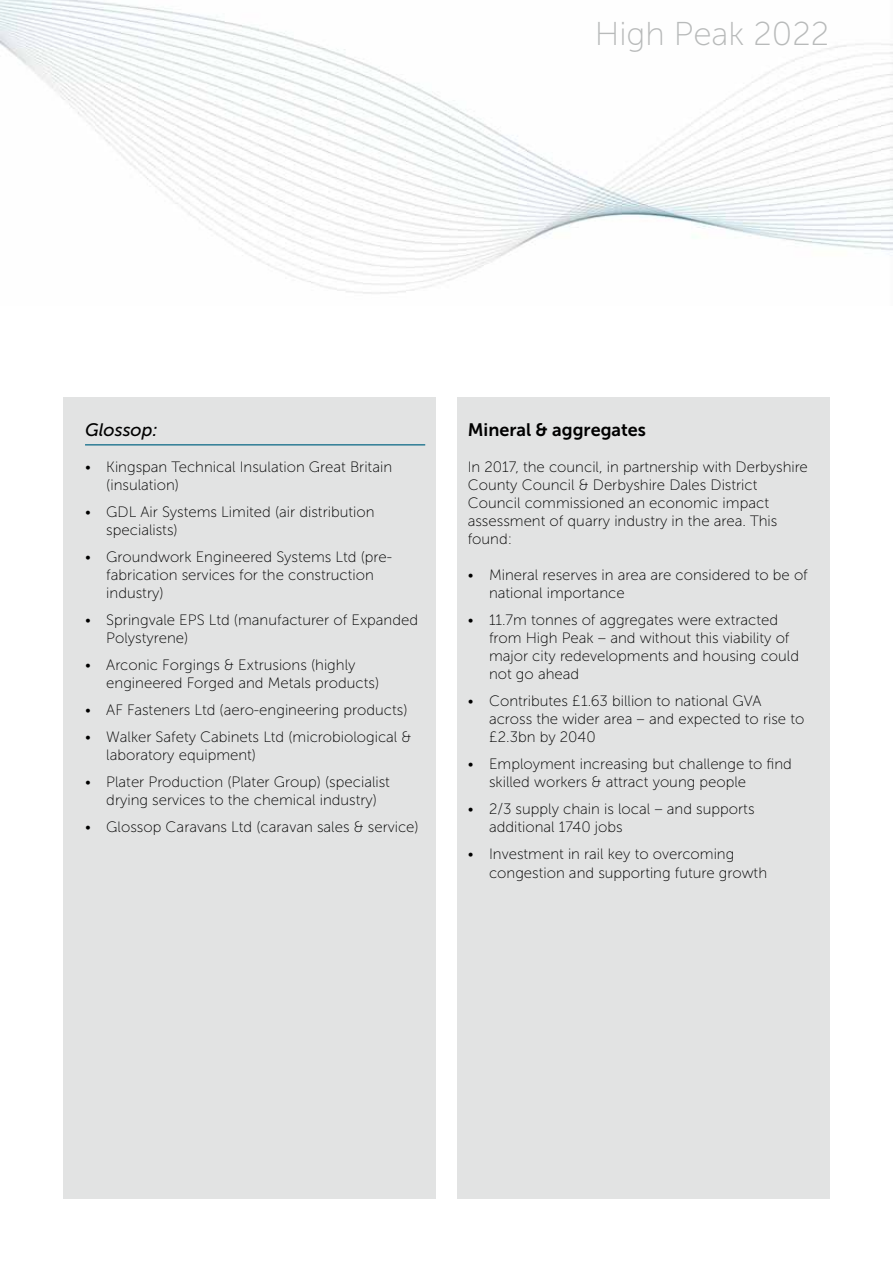
<style>
.page{position:relative;width:893px;height:1263px;background:#fff}
.page>*{position:absolute;margin:0;border:0;box-sizing:border-box;transform-origin:0 0}
.t1{font:33px "Museo Sans 100";color:#b8baba}
.Subhead_H1{font:18px "Museo Sans 700";color:#000}
.Key_employers_H2{font:italic 18px "Museo Sans 500";color:#000}
.t2{font:15px/18px "Museo Sans 100";color:#000}
</style>
<div class="page">
<img style="left:0;top:0;width:893px;height:294px">
<div style="left:64px;top:398px;width:372px;height:801px;background:#e2e3e3"></div>
<div style="left:457px;top:398px;width:372px;height:801px;background:#e2e3e3"></div>
<hr style="left:85px;top:444px;width:340px;height:2px;background:#2e7d96">
<h1 class="t1" style="left:595px;top:17px;width:236px">High Peak 2022</h1>
<h2 class="Key_employers_H2" style="left:85px;top:419px;width:74px">Glossop:</h2>
<p class="t2" style="left:106px;top:458px;width:287px;text-indent:-21px">• Kingspan Technical Insulation Great Britain (insulation)</p>
<p class="t2" style="left:106px;top:503px;width:270px;text-indent:-21px">• GDL Air Systems Limited (air distribution specialists)</p>
<p class="t2" style="left:106px;top:548px;width:287px;text-indent:-21px">• Groundwork Engineered Systems Ltd (pre&shy;fabrication services for the construction industry)</p>
<p class="t2" style="left:106px;top:611px;width:313px;text-indent:-21px">• Springvale EPS Ltd (manufacturer of Expanded<br>Polystyrene)</p>
<p class="t2" style="left:106px;top:656px;width:274px;text-indent:-21px">• Arconic Forgings &amp; Extrusions (highly engineered Forged and Metals products)</p>
<p class="t2" style="left:85px;top:701px;width:324px">• AF Fasteners Ltd (aero-engineering products)</p>
<p class="t2" style="left:106px;top:728px;width:307px;text-indent:-21px">• Walker Safety Cabinets Ltd (microbiological &amp; laboratory equipment)</p>
<p class="t2" style="left:85px;top:773px;width:306px;text-align:center">• Plater Production (Plater Group) (specialist drying services to the chemical industry)</p>
<p class="t2" style="left:85px;top:818px;width:335px">• Glossop Caravans Ltd (caravan sales &amp; service)</p>
<h1 class="Subhead_H1" style="left:468px;top:419px;width:180px">Mineral &amp; aggregates</h1>
<p class="t2" style="left:468px;top:458px;width:342px">In 2017, the council, in partnership with Derbyshire County Council &amp; Derbyshire Dales District Council commissioned an economic impact assessment of quarry industry in the area. This found:</p>
<p class="t2" style="left:489px;top:566px;width:320px;text-indent:-21px">• Mineral reserves in area are considered to be of national importance</p>
<p class="t2" style="left:489px;top:611px;width:312px;text-indent:-21px">• 11.7m tonnes of aggregates were extracted from High Peak – and without this viability of major city redevelopments and housing could not go ahead</p>
<p class="t2" style="left:489px;top:692px;width:317px;text-indent:-21px">• Contributes £1.63 billion to national GVA across the wider area – and expected to rise to £2.3bn by 2040</p>
<p class="t2" style="left:489px;top:755px;width:304px;text-indent:-21px">• Employment increasing but challenge to find skilled workers &amp; attract young people</p>
<p class="t2" style="left:489px;top:800px;width:267px;text-indent:-21px">• 2/3 supply chain is local – and supports additional 1740 jobs</p>
<p class="t2" style="left:489px;top:844px;width:280px;line-height:19.8px;text-indent:-21px">• Investment in rail key to overcoming congestion and supporting future growth</p>
</div>
